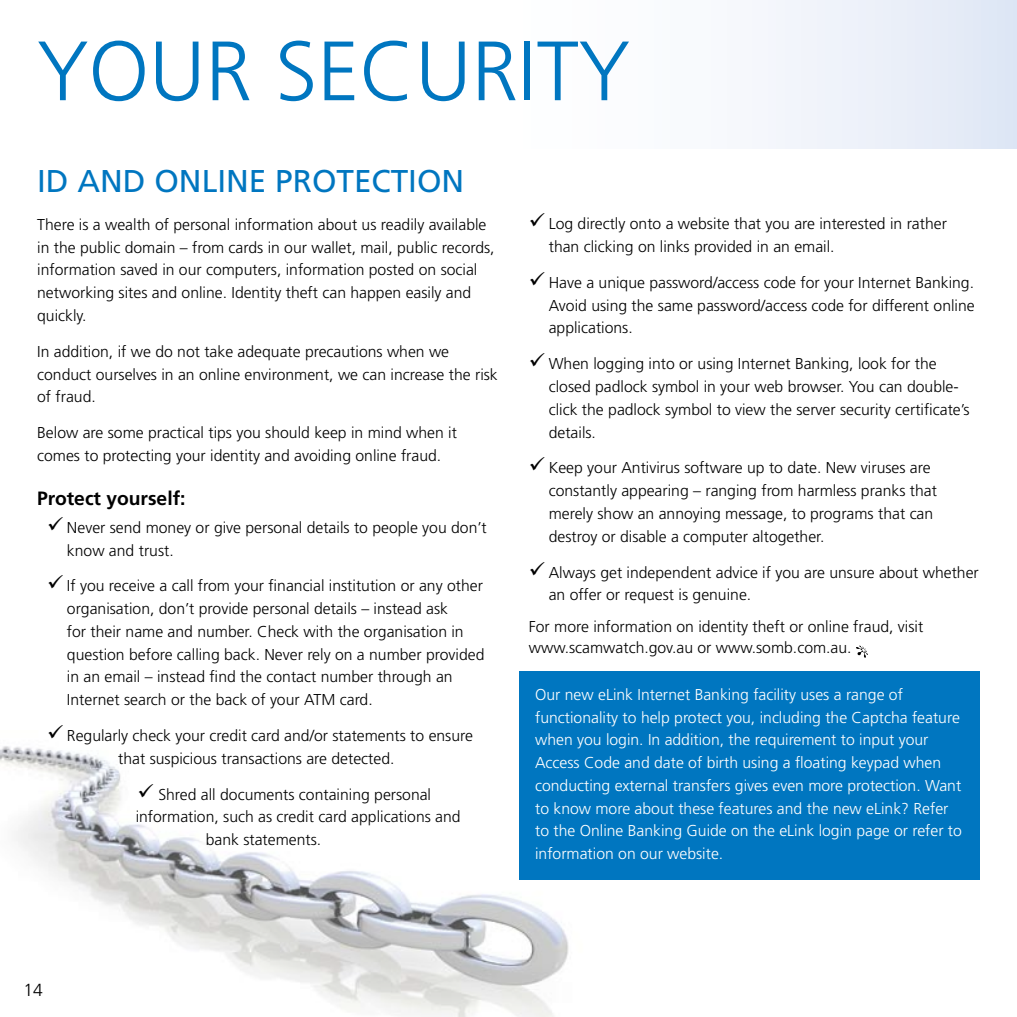
<style>
.page{position:relative;width:1017px;height:1017px;background:#fff}
.page>*{position:absolute;margin:0;border:0;box-sizing:border-box;transform-origin:0 0}
.t1{font:300 84px "Frutiger LT Std";color:#0076c0}
.t2{font:31.5px "Frutiger LT Std";color:#0076c0}
.t3{font:700 19.25px "Frutiger LT Std";color:#000}
.t4{font:300 17.5px "Frutiger LT Std";color:#000}
.t5{font:300 15.75px/22.8px "Frutiger LT Std";color:#000}
.t6{font:300 15.75px/22.8px "Frutiger LT Std";color:#fff}
</style>
<div class="page">
<img style="left:0;top:746px;width:569px;height:271px">
<div style="left:0;top:0;width:1017px;height:148px;background:linear-gradient(to right,#fff,#ebf0f9)"></div>
<svg style="left:856px;top:646px;width:12px;height:12px"></svg>
<div style="left:519px;top:671px;width:461px;height:209px;background:#0076c0"></div>
<h1 class="t1" style="left:37px;top:24px;width:594px">YOUR sECURITY</h1>
<h2 class="t2" style="left:37px;top:163px;width:196px">ID AND ONLINE</h2>
<h2 class="t2" style="left:275px;top:163px;width:191px">PROTECTION</h2>
<p class="t5" style="left:37px;top:213px;width:459px">There is a wealth of personal information about us readily available in the public domain – from cards in our wallet, mail, public records, information saved in our computers, information posted on social networking sites and online. Identity theft can happen easily and quickly.</p>
<p class="t5" style="left:37px;top:340px;width:462px">In addition, if we do not take adequate precautions when we conduct ourselves in an online environment, we can increase the risk of fraud.</p>
<p class="t5" style="left:37px;top:422px;width:421px">Below are some practical tips you should keep in mind when it comes to protecting your identity and avoiding online fraud.</p>
<p class="t3" style="left:37px;top:487px;width:150px">Protect yourself:</p>
<p class="t5" style="left:67px;top:516px;width:421px;text-indent:-20px">✓ Never send money or give personal details to people you don’t know and trust.</p>
<p class="t5" style="left:67px;top:575px;width:419px;text-indent:-20px">✓ If you receive a call from your financial institution or any other organisation, don’t provide personal details – instead ask<br>for their name and number. Check with the organisation in question before calling back. Never rely on a number provided in an email – instead find the contact number through an Internet search or the back of your ATM card.</p>
<p class="t5" style="left:47px;top:724px;width:427px;text-align:center">✓ Regularly check your credit card and/or statements to ensure that suspicious transactions are detected.</p>
<p class="t5" style="left:137px;top:783px;width:295px">✓ Shred all documents containing personal</p>
<p class="t5" style="left:136px;top:806px;width:326px">information, such as credit card applications and</p>
<p class="t5" style="left:206px;top:829px;width:117px">bank statements.</p>
<p class="t5" style="left:549px;top:213px;width:400px;text-indent:-20px">✓ Log directly onto a website that you are interested in rather than clicking on links provided in an email.</p>
<p class="t5" style="left:549px;top:271px;width:427px;text-align:justify;text-indent:-20px">✓ Have a unique password/access code for your Internet Banking.<br>Avoid using the same password/access code for different online applications.</p>
<p class="t5" style="left:549px;top:353px;width:422px;text-indent:-20px">✓ When logging into or using Internet Banking, look for the closed padlock symbol in your web browser. You can double&shy;click the padlock symbol to view the server security certificate’s details.</p>
<p class="t5" style="left:549px;top:457px;width:390px;text-indent:-20px">✓ Keep your Antivirus software up to date. New viruses are constantly appearing – ranging from harmless pranks that merely show an annoying message, to programs that can destroy or disable a computer altogether.</p>
<p class="t5" style="left:549px;top:561px;width:432px;text-indent:-20px">✓ Always get independent advice if you are unsure about whether an offer or request is genuine.</p>
<p class="t5" style="left:529px;top:617px;width:396px;line-height:20.1px">For more information on identity theft or online fraud, visit www.scamwatch.gov.au or www.somb.com.au.</p>
<p class="t6" style="left:535px;top:683px;width:428px">Our new eLink Internet Banking facility uses a range of functionality to help protect you, including the Captcha feature when you login. In addition, the requirement to input your Access Code and date of birth using a floating keypad when conducting external transfers gives even more protection. Want to know more about these features and the new eLink? Refer to the Online Banking Guide on the eLink login page or refer to information on our website.</p>
<p class="t4" style="left:24px;top:980px;width:21px">14</p>
</div>
